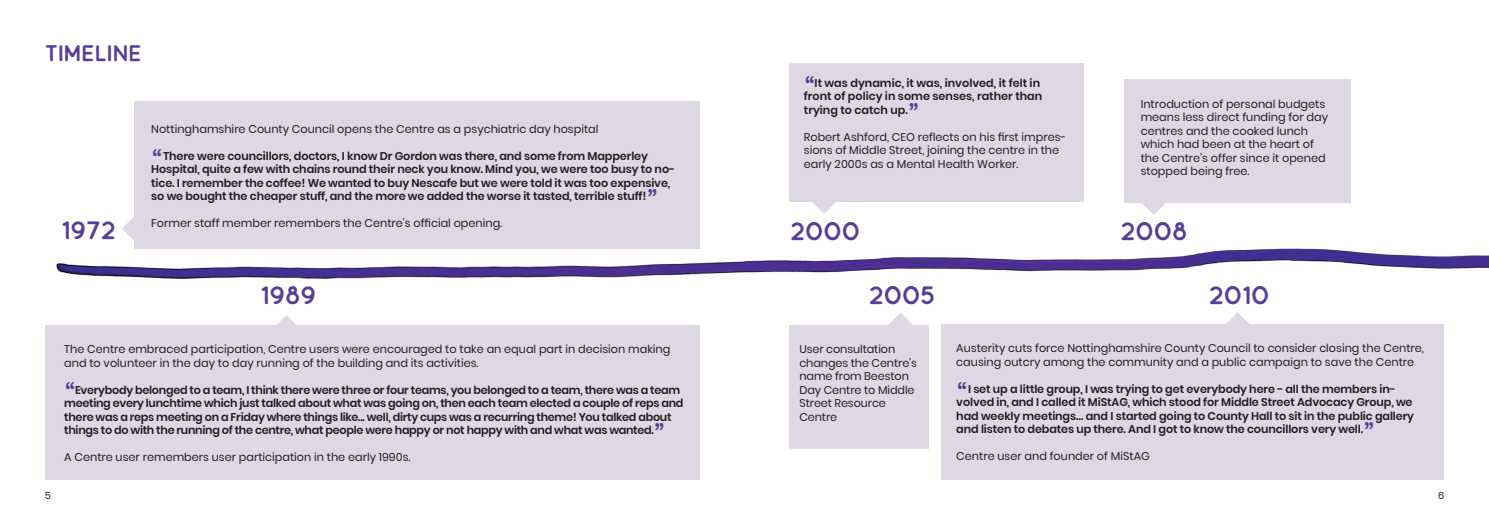
<style>
.page{position:relative;width:1489px;height:525px;background:#fff}
.page>*{position:absolute;margin:0;border:0;box-sizing:border-box;transform-origin:0 0}
.t1{font:25px "Buckwheat TC Sans";letter-spacing:-.05em;color:#573e99}
.Paragraph_Style_1{font:22.5px "Buckwheat TC Sans";letter-spacing:-.025em;color:#573e99}
.t2{font:600 11.25px/13.5px "Poppins";letter-spacing:-.01em;color:#231f20}
.t3{font:11.25px/13.5px "Poppins";color:#231f20}
.t4{font:10px "Poppins";color:#231f20}
</style>
<div class="page">
<div style="left:941px;top:324px;width:502px;height:155px;background:#ded8e5"></div>
<svg style="left:1226px;top:312px;width:23px;height:12px"></svg>
<div style="left:789px;top:324px;width:139px;height:124px;background:#ded8e5"></div>
<svg style="left:886px;top:313px;width:28px;height:12px"></svg>
<div style="left:1124px;top:79px;width:226px;height:123px;background:#ded8e5"></div>
<svg style="left:1139px;top:202px;width:29px;height:13px"></svg>
<div style="left:789px;top:63px;width:294px;height:138px;background:#ded8e5"></div>
<svg style="left:809px;top:201px;width:29px;height:13px"></svg>
<img style="left:56px;top:233px;width:1432px;height:46px">
<div style="left:45px;top:326px;width:654px;height:153px;background:#ded8e5"></div>
<svg style="left:272px;top:315px;width:29px;height:11px"></svg>
<div style="left:133px;top:101px;width:566px;height:147px;background:#ded8e5"></div>
<svg style="left:122px;top:214px;width:12px;height:29px"></svg>
<p class="Paragraph_Style_1" style="left:45px;top:38px;width:99px">TIMELINE</p>
<p class="t1" style="left:61px;top:214px;width:57px">1972</p>
<p class="t3" style="left:151px;top:122px;width:448px">Nottinghamshire County Council opens the Centre as a psychiatric day hospital</p>
<p class="t1" style="left:151px;top:144px;width:14px">“</p>
<p class="t2" style="left:151px;top:149px;width:525px;text-indent:12px">There were councillors, doctors, I know Dr Gordon was there, and some from Mapperley Hospital, quite a few with chains round their neck you know. Mind you, we were too busy to no&shy;tice. I remember the coffee! We wanted to buy Nescafe but we were told it was too expensive, so we bought the cheaper stuff, and the more we added the worse it tasted, terrible stuff!</p>
<p class="t1" style="left:646px;top:184px;width:13px">”</p>
<p class="t1" style="left:803px;top:71px;width:14px">“</p>
<p class="t2" style="left:803px;top:76px;width:240px;text-indent:11px">It was dynamic, it was, involved, it felt in front of policy in some senses, rather than trying to catch up.</p>
<p class="t1" style="left:907px;top:98px;width:13px">”</p>
<p class="t3" style="left:803px;top:130px;width:264px">Robert Ashford, CEO reflects on his first impres&shy;sions of Middle Street, joining the centre in the early 2000s as a Mental Health Worker.</p>
<p class="t3" style="left:151px;top:216px;width:352px">Former staff member remembers the Centre’s official opening.</p>
<p class="t1" style="left:789px;top:216px;width:73px">2000</p>
<p class="t3" style="left:1140px;top:97px;width:189px">Introduction of personal budgets means less direct funding for day centres and the cooked lunch which had been at the heart of the Centre’s offer since it opened stopped being free.</p>
<p class="t1" style="left:1119px;top:216px;width:70px">2008</p>
<p class="t1" style="left:260px;top:279px;width:58px">1989</p>
<p class="t3" style="left:64px;top:342px;width:607px">The Centre embraced participation, Centre users were encouraged to take an equal part in decision making and to volunteer in the day to day running of the building and its activities.</p>
<p class="t1" style="left:64px;top:377px;width:14px">“</p>
<p class="t2" style="left:64px;top:383px;width:620px;text-indent:11px">Everybody belonged to a team, I think there were three or four teams, you belonged to a team, there was a team meeting every lunchtime which just talked about what was going on, then each team elected a couple of reps and there was a reps meeting on a Friday where things like... well, dirty cups was a recurring theme! You talked about things to do with the running of the centre, what people were happy or not happy with and what was wanted.</p>
<p class="t1" style="left:653px;top:418px;width:13px">”</p>
<p class="t1" style="left:868px;top:279px;width:69px">2005</p>
<p class="t3" style="left:799px;top:342px;width:119px">User consultation changes the Centre’s name from Beeston<br>Day Centre to Middle<br>Street Resource<br>Centre</p>
<p class="t1" style="left:1207px;top:279px;width:63px">2010</p>
<p class="t3" style="left:956px;top:341px;width:469px">Austerity cuts force Nottinghamshire County Council to consider closing the Centre, causing outcry among the community and a public campaign to save the Centre</p>
<p class="t1" style="left:956px;top:377px;width:13px">“</p>
<p class="t2" style="left:956px;top:382px;width:459px;text-indent:12px">I set up a little group, I was trying to get everybody here - all the members in&shy;volved in, and I called it MiStAG, which stood for Middle Street Advocacy Group, we had weekly meetings… and I started going to County Hall to sit in the public gallery and listen to debates up there. And I got to know the councillors very well.</p>
<p class="t1" style="left:1362px;top:417px;width:13px">”</p>
<p class="t3" style="left:64px;top:450px;width:347px">A Centre user remembers user participation in the early 1990s.</p>
<p class="t3" style="left:956px;top:449px;width:195px">Centre user and founder of MiStAG</p>
<p class="t4" style="left:45px;top:489px;width:8px">5</p>
<p class="t4" style="left:1437px;top:489px;width:8px">6</p>
</div>
